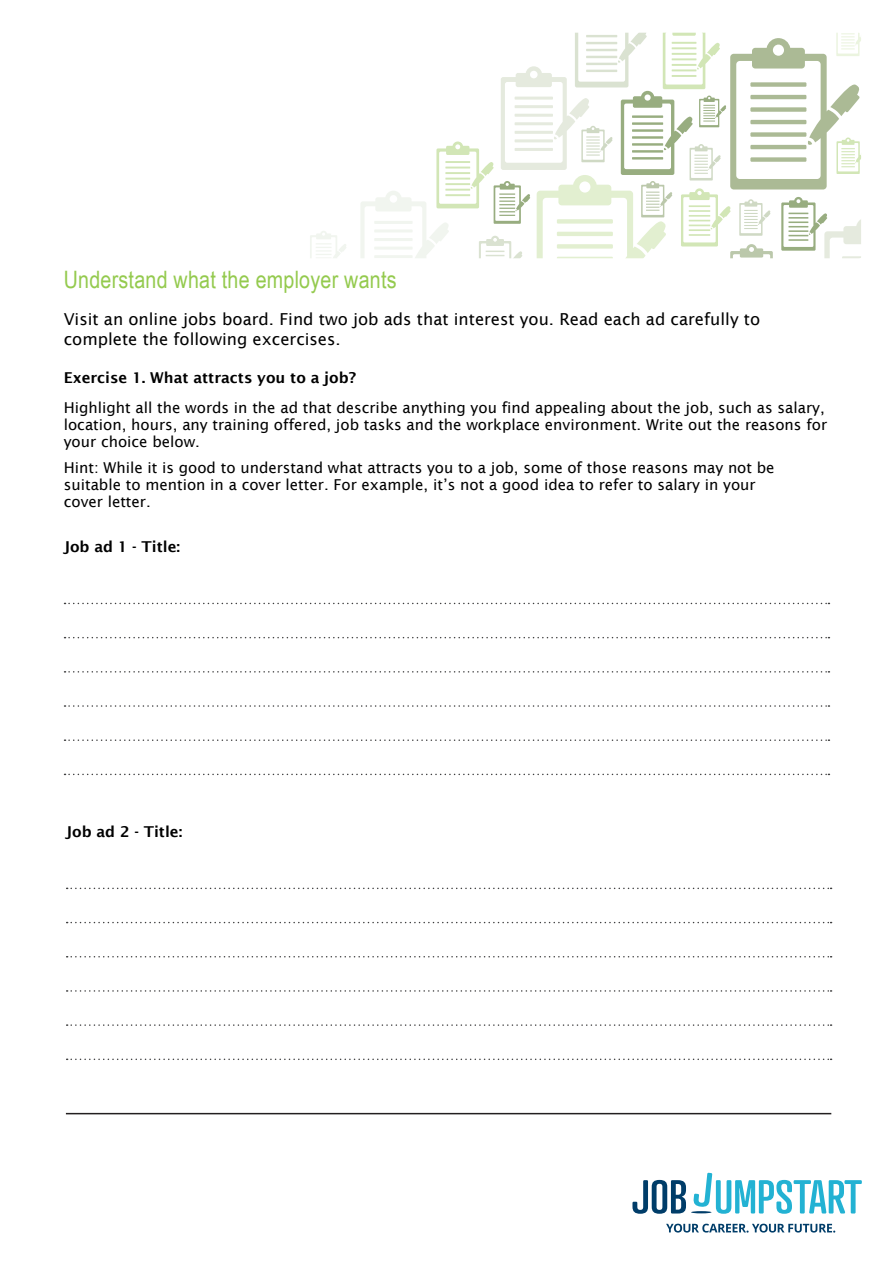
<style>
.page{position:relative;width:893px;height:1263px;background:#fff}
.page>*{position:absolute;margin:0;border:0;box-sizing:border-box;transform-origin:0 0}
.t1{font:24px "Arial Narrow";letter-spacing:.01em;color:#94ca4e}
.t2{font:16.5px/20.2px "Lucida Sans";color:#000}
.Copy{font:15px/17.2px "Lucida Sans";color:#000}
.copy-bold{font:600 15px "Lucida Sans";color:#000}
.Copy-2{font:600 15px "Lucida Sans";color:#000}
</style>
<div class="page">
<svg style="left:632px;top:1173px;width:230px;height:41px"></svg>
<svg style="left:666px;top:1224px;width:169px;height:8px"></svg>
<svg style="left:310px;top:231px;width:36px;height:27px"></svg>
<svg style="left:361px;top:32px;width:500px;height:226px"></svg>
<svg style="left:65px;top:603px;width:764px;height:1px"></svg>
<svg style="left:65px;top:637px;width:764px;height:1px"></svg>
<svg style="left:65px;top:671px;width:764px;height:2px"></svg>
<svg style="left:65px;top:705px;width:764px;height:2px"></svg>
<svg style="left:65px;top:739px;width:764px;height:2px"></svg>
<svg style="left:65px;top:774px;width:764px;height:1px"></svg>
<svg style="left:67px;top:888px;width:765px;height:1px"></svg>
<svg style="left:67px;top:922px;width:765px;height:1px"></svg>
<svg style="left:67px;top:956px;width:765px;height:1px"></svg>
<svg style="left:67px;top:990px;width:765px;height:2px"></svg>
<svg style="left:67px;top:1024px;width:765px;height:2px"></svg>
<svg style="left:67px;top:1058px;width:765px;height:2px"></svg>
<hr style="left:66px;top:1113px;width:765px;height:1px;background:#231f20">
<h3 class="t1" style="left:64px;top:262px;width:334px">Understand what the employer wants</h3>
<h3 class="t2" style="left:64px;top:309px;width:698px">Visit an online jobs board. Find two job ads that interest you. Read each ad carefully to complete the following excercises.</h3>
<p class="copy-bold" style="left:64px;top:369px;width:294px">Exercise 1. What attracts you to a job?</p>
<p class="Copy" style="left:64px;top:398px;width:765px">Highlight all the words in the ad that describe anything you find appealing about the job, such as salary, location, hours, any training offered, job tasks and the workplace environment. Write out the reasons for your choice below.</p>
<p class="Copy" style="left:64px;top:459px;width:712px">Hint: While it is good to understand what attracts you to a job, some of those reasons may not be suitable to mention in a cover letter. For example, it’s not a good idea to refer to salary in your cover letter.</p>
<p class="Copy-2" style="left:64px;top:538px;width:118px">Job ad 1 - Title:</p>
<p class="Copy-2" style="left:66px;top:823px;width:118px">Job ad 2 - Title:</p>
</div>
